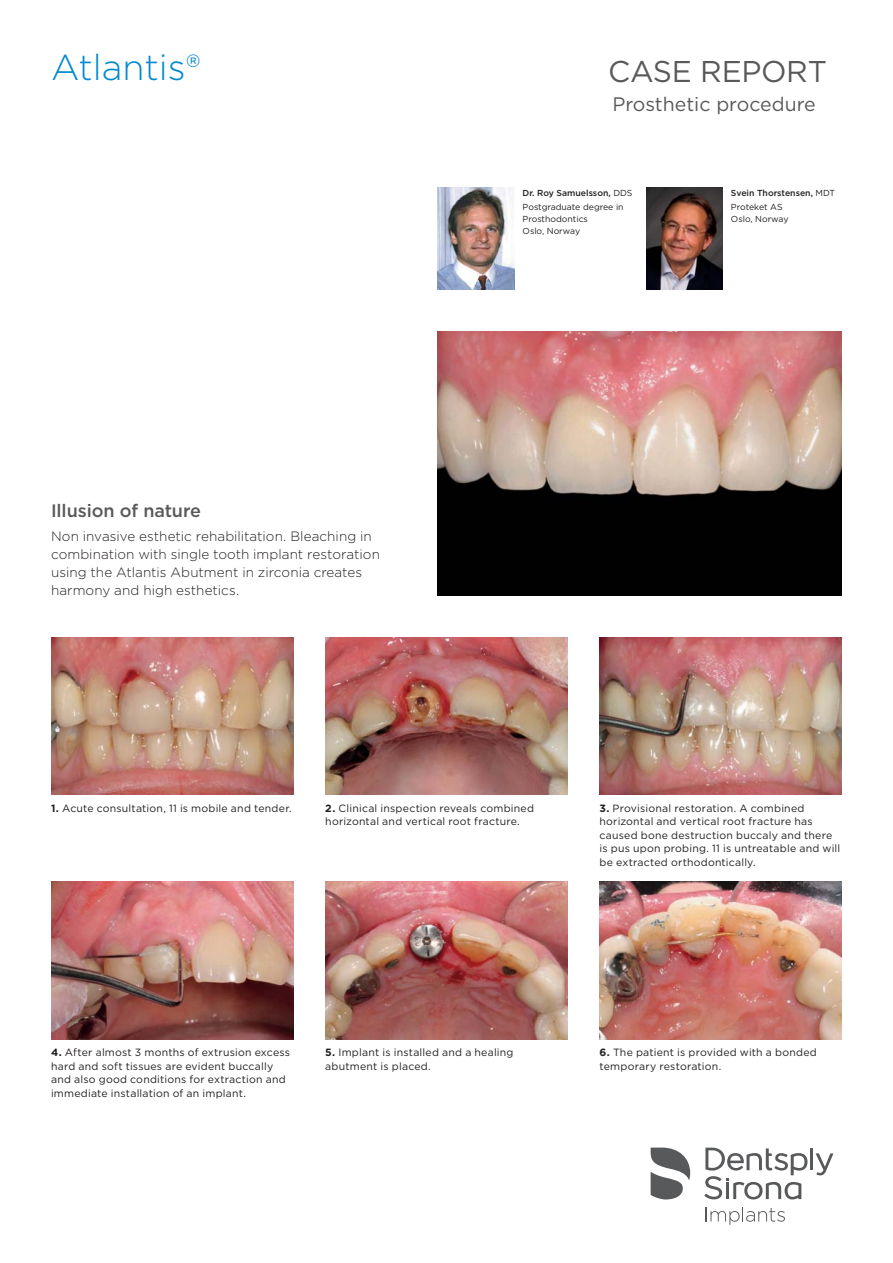
<style>
.page{position:relative;width:893px;height:1263px;background:#fff}
.page>*{position:absolute;margin:0;border:0;box-sizing:border-box;transform-origin:0 0}
.t1{font:300 36px "Gotham";color:#0088ce}
.t2{font:30px "Gotham";letter-spacing:-.01em;color:#58595b}
.t3{font:19.5px "Gotham";color:#58595b}
.t4{font:500 18px "Gotham";letter-spacing:-.005em;color:#58595b}
.t5{font:300 13.5px/18px "Gotham";color:#231f20}
.t6{font:10.5px/13.5px "Gotham";letter-spacing:.02em;color:#231f20}
.t7{font:8.7px/14.1px "Gotham";color:#231f20}
.t8{font:500 8.7px/14.1px "Gotham";color:#231f20}
.s1{font-weight:500}
.s2{font-weight:400}
.s3{font-weight:700}
</style>
<div class="page">
<hr style="left:810px;top:1148px;width:3px;height:22px;background:#58595b">
<svg style="left:816px;top:1153px;width:17px;height:22px"></svg>
<svg style="left:704px;top:1147px;width:103px;height:52px"></svg>
<svg style="left:651px;top:1147px;width:39px;height:52px"></svg>
<svg style="left:706px;top:1207px;width:79px;height:18px"></svg>
<img style="left:646px;top:187px;width:77px;height:102px">
<img style="left:438px;top:187px;width:76px;height:102px">
<img style="left:438px;top:332px;width:404px;height:263px">
<img style="left:51px;top:637px;width:242px;height:158px">
<img style="left:325px;top:637px;width:243px;height:158px">
<img style="left:51px;top:882px;width:242px;height:157px">
<img style="left:325px;top:882px;width:243px;height:157px">
<img style="left:600px;top:637px;width:242px;height:158px">
<img style="left:600px;top:882px;width:242px;height:157px">
<h1 class="t1" style="left:51px;top:50px;width:151px">Atlantis®</h1>
<h2 class="t2" style="left:608px;top:58px;width:220px">CASE REPORT</h2>
<h3 class="t3" style="left:612px;top:95px;width:205px">Prosthetic procedure</h3>
<h3 class="t4" style="left:51px;top:502px;width:152px">Illusion of nature</h3>
<p class="t5" style="left:51px;top:528px;width:330px">Non invasive esthetic rehabilitation. Bleaching in combination with single tooth implant restoration using the Atlantis Abutment in zirconia creates harmony and high esthetics.</p>
<p class="t7" style="left:523px;top:187px;width:111px"><span class="s1">Dr. Roy Samuelsson,</span> DDS<br>Postgraduate degree in</p>
<p class="t7" style="left:523px;top:214px;width:67px;line-height:12px">Prosthodontics<br>Oslo, Norway</p>
<p class="t8" style="left:731px;top:186px;width:106px">Svein Thorstensen, <span class="s2">MDT<br>Proteket AS</span></p>
<p class="t7" style="left:731px;top:213px;width:59px">Oslo, Norway</p>
<p class="t6" style="left:51px;top:802px;width:242px"><span class="s3">1.</span> Acute consultation, 11 is mobile and tender.</p>
<p class="t6" style="left:325px;top:802px;width:210px"><span class="s3">2.</span> Clinical inspection reveals combined horizontal and vertical root fracture.</p>
<p class="t6" style="left:600px;top:802px;width:242px"><span class="s3">3.</span> Provisional restoration. A combined horizontal and vertical root fracture has caused bone destruction buccaly and there is pus upon probing. 11 is untreatable and will be extracted orthodontically.</p>
<p class="t6" style="left:51px;top:1046px;width:241px"><span class="s3">4.</span> After almost 3 months of extrusion excess hard and soft tissues are evident buccally and also good conditions for extraction and immediate installation of an implant.</p>
<p class="t6" style="left:325px;top:1046px;width:190px"><span class="s3">5.</span> Implant is installed and a healing abutment is placed.</p>
<p class="t6" style="left:600px;top:1046px;width:219px"><span class="s3">6.</span> The patient is provided with a bonded temporary restoration.</p>
</div>
